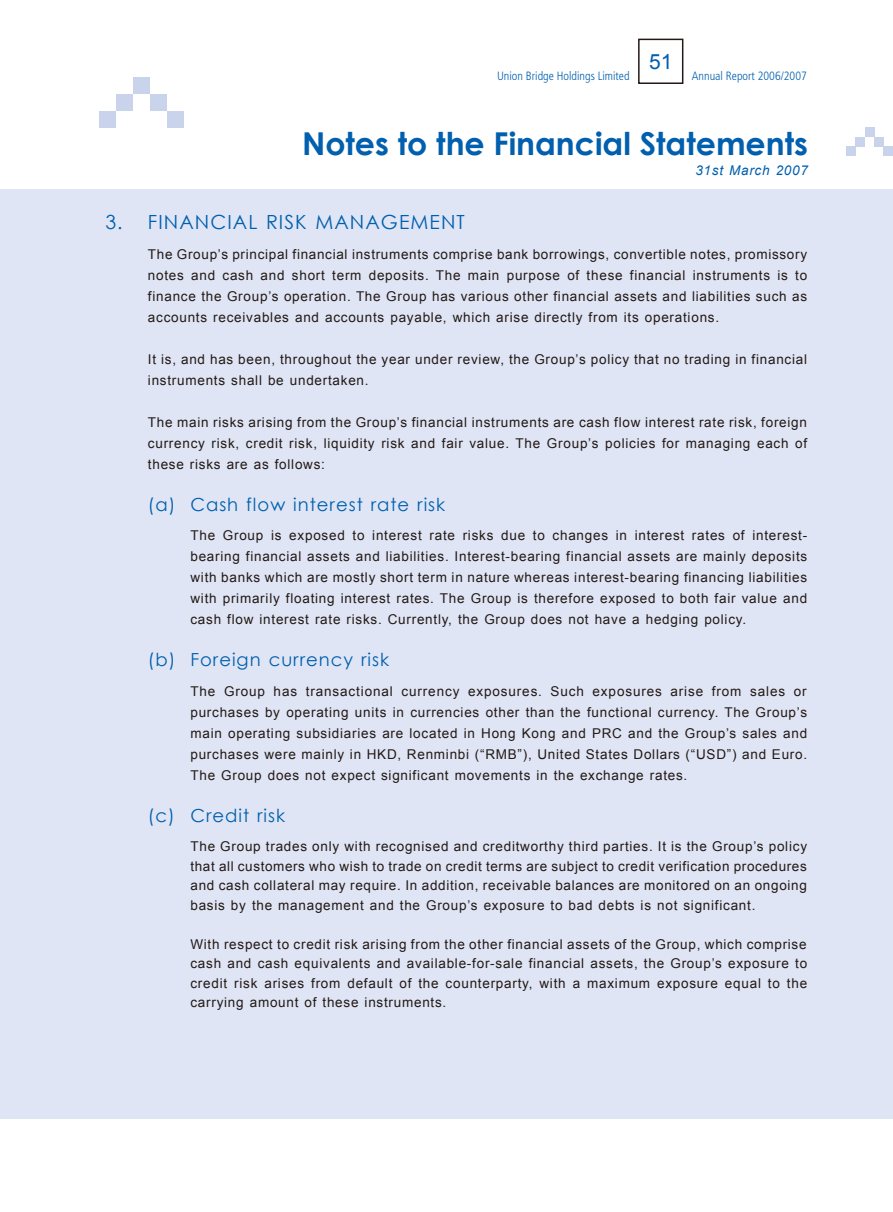
<style>
.page{position:relative;width:893px;height:1212px;background:#fff}
.page>*{position:absolute;margin:0;border:0;box-sizing:border-box;transform-origin:0 0}
.t1{font:700 31.5px "Century Gothic";color:#005fae}
.t2{font:21px "Arial";color:#005fae}
.t3{font:19.5px "Century Gothic";letter-spacing:.055em;color:#005fae}
.t4{font:18px "Century Gothic";letter-spacing:.055em;color:#005fae}
.t5{font:13.5px/21px "Arial";letter-spacing:.055em;color:#231916;text-align:justify}
.t6{font:italic 13.5px "Arial";letter-spacing:.055em;color:#005fae}
.t7{font:300 condensed 12px "Frutiger LT Std";color:#005fae}
</style>
<div class="page">
<div style="left:0;top:189px;width:893px;height:929px;background:#dfe5f4"></div>
<div style="left:638px;top:39px;width:45px;height:45px;border:2px solid #231916"></div>
<div style="left:846px;top:146px;width:10px;height:9px;background:#c9d4ec"></div>
<div style="left:856px;top:137px;width:9px;height:9px;background:#c9d4ec"></div>
<div style="left:865px;top:128px;width:9px;height:9px;background:#c9d4ec"></div>
<div style="left:874px;top:137px;width:10px;height:9px;background:#c9d4ec"></div>
<div style="left:884px;top:146px;width:9px;height:9px;background:#c9d4ec"></div>
<div style="left:99px;top:111px;width:17px;height:17px;background:#c9d4ec"></div>
<div style="left:116px;top:94px;width:17px;height:17px;background:#c9d4ec"></div>
<div style="left:133px;top:77px;width:17px;height:17px;background:#c9d4ec"></div>
<div style="left:150px;top:94px;width:17px;height:17px;background:#c9d4ec"></div>
<div style="left:167px;top:111px;width:17px;height:17px;background:#c9d4ec"></div>
<h2 class="t2" style="left:649px;top:48px;width:25px">51</h2>
<p class="t7" style="left:497px;top:69px;width:134px">Union Bridge Holdings Limited</p>
<p class="t7" style="left:692px;top:69px;width:116px">Annual Report 2006/2007</p>
<h1 class="t1" style="left:302px;top:119px;width:507px">Notes to the Financial Statements</h1>
<p class="t6" style="left:695px;top:161px;width:114px">31st March 2007</p>
<h3 class="t3" style="left:105px;top:208px;width:361px">3. FINANCIAL RISK MANAGEMENT</h3>
<p class="t5" style="left:148px;top:244px;width:661px">The Group’s principal financial instruments comprise bank borrowings, convertible notes, promissory notes and cash and short term deposits. The main purpose of these financial instruments is to finance the Group’s operation. The Group has various other financial assets and liabilities such as accounts receivables and accounts payable, which arise directly from its operations.</p>
<p class="t5" style="left:148px;top:349px;width:661px">It is, and has been, throughout the year under review, the Group’s policy that no trading in financial instruments shall be undertaken.</p>
<p class="t5" style="left:148px;top:412px;width:661px">The main risks arising from the Group’s financial instruments are cash flow interest rate risk, foreign currency risk, credit risk, liquidity risk and fair value. The Group’s policies for managing each of these risks are as follows:</p>
<h3 class="t4" style="left:148px;top:492px;width:299px">(a) Cash flow interest rate risk</h3>
<p class="t5" style="left:190px;top:525px;width:618px">The Group is exposed to interest rate risks due to changes in interest rates of interest&shy;bearing financial assets and liabilities. Interest-bearing financial assets are mainly deposits with banks which are mostly short term in nature whereas interest-bearing financing liabilities with primarily floating interest rates. The Group is therefore exposed to both fair value and cash flow interest rate risks. Currently, the Group does not have a hedging policy.</p>
<h3 class="t4" style="left:148px;top:647px;width:243px">(b) Foreign currency risk</h3>
<p class="t5" style="left:190px;top:681px;width:618px">The Group has transactional currency exposures. Such exposures arise from sales or purchases by operating units in currencies other than the functional currency. The Group’s main operating subsidiaries are located in Hong Kong and PRC and the Group’s sales and purchases were mainly in HKD, Renminbi (“RMB”), United States Dollars (“USD”) and Euro.<br>The Group does not expect significant movements in the exchange rates.</p>
<h3 class="t4" style="left:148px;top:803px;width:139px">(c) Credit risk</h3>
<p class="t5" style="left:190px;top:837px;width:618px;line-height:19.5px">The Group trades only with recognised and creditworthy third parties. It is the Group’s policy that all customers who wish to trade on credit terms are subject to credit verification procedures and cash collateral may require. In addition, receivable balances are monitored on an ongoing basis by the management and the Group’s exposure to bad debts is not significant.</p>
<p class="t5" style="left:190px;top:934px;width:618px;line-height:19.5px">With respect to credit risk arising from the other financial assets of the Group, which comprise cash and cash equivalents and available-for-sale financial assets, the Group’s exposure to credit risk arises from default of the counterparty, with a maximum exposure equal to the carrying amount of these instruments.</p>
</div>
